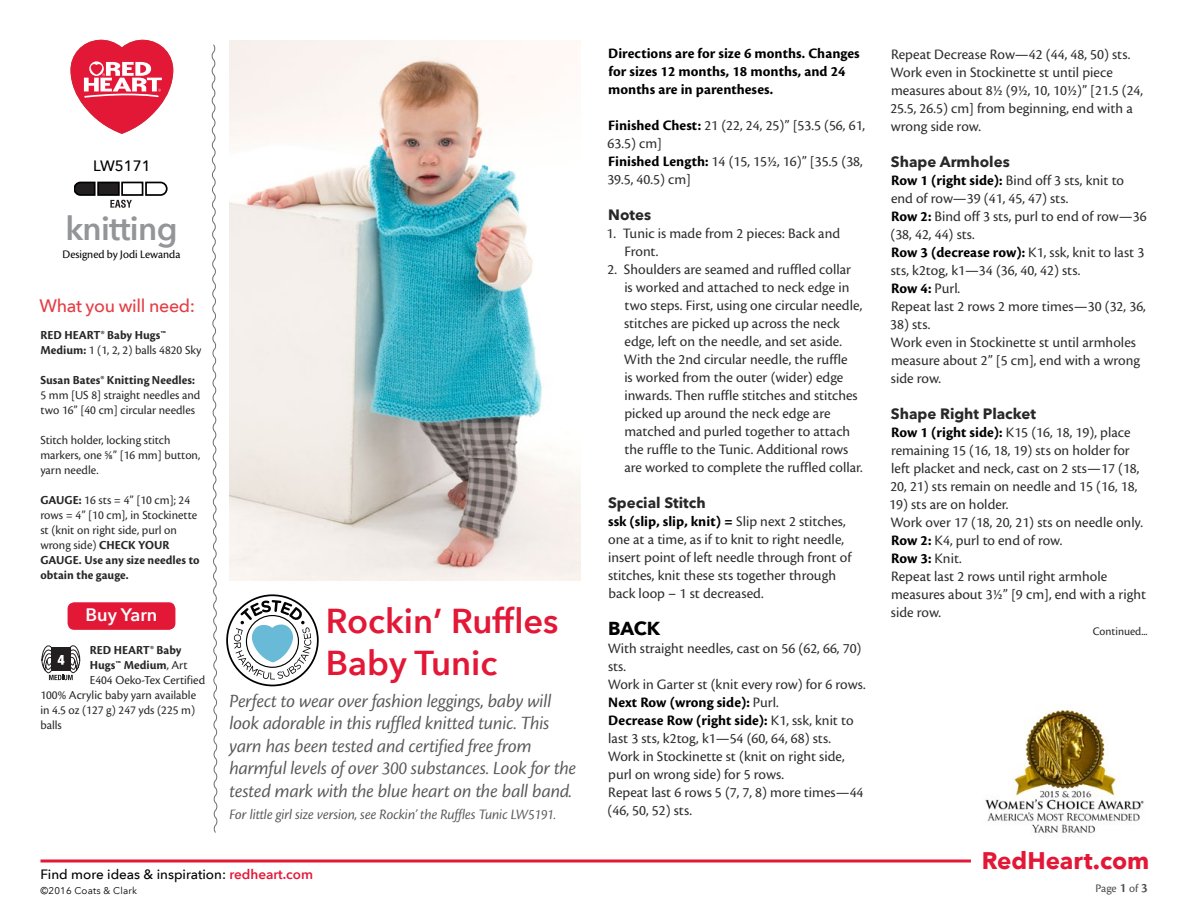
<style>
.page{position:relative;width:1188px;height:918px;background:#fff}
.page>*{position:absolute;margin:0;border:0;box-sizing:border-box;transform-origin:0 0}
.t1{font:600 34.5px/42px "Avenir Next LT Pro";color:#e31837}
.t2{font:600 33px "Avenir Next LT Pro";letter-spacing:-.02em;color:#939598}
.t3{font:700 24px "Avenir Next LT Pro";color:#e31837}
.t4{font:19.5px/22.5px "Cronos Pro Disp It";color:#58595b}
.t5{font:700 18.75px "Avenir Next LT Pro";color:#000}
.t6{font:500 18px "Avenir Next LT Pro";letter-spacing:-.02em;color:#e53d44}
.t7{font:600 18px "Avenir Next LT Pro";color:#fff}
.t8{font:15px/18px "Cronos Pro";color:#2e2e2f}
.t9{font:700 15px/18px "Cronos Pro";color:#000}
.t10{font:15px "Cronos Pro Disp It";color:#58595b}
.t11{font:700 15px "Avenir Next LT Pro";color:#292829}
.t12{font:500 15px "Avenir Next LT Pro";color:#000}
.t13{font:500 13.5px "Avenir Next LT Pro";color:#000}
.t14{font:12.75px/15px "Cronos Pro";color:#292829}
.t15{font:700 12.75px/15px "Cronos Pro";letter-spacing:.005em;color:#292829}
.t16{font:12px "Cronos Pro Subh";color:#000}
.t17{font:12px "Cronos Pro";color:#292829}
.t18{font:12px "Cronos Pro";color:#4d4d4f}
.t19{font:9.75px "Avenir Next LT Pro";letter-spacing:.02em;color:#000}
.s1{font-weight:400}
.s2{font-weight:700}
.s3{font-weight:600;color:#e31837}
.s4{font-weight:700;color:#000}
.s5{font-family:"Cronos Pro Semibold Subh";font-size:13.5px}
</style>
<div class="page">
<hr style="left:40px;top:860px;width:931px;height:2px;background:#e31837">
<svg style="left:75px;top:181px;width:93px;height:27px"></svg>
<svg style="left:211px;top:44px;width:7px;height:789px"></svg>
<div style="left:68px;top:602px;width:107px;height:28px;background:#e31837;border-radius:7px"></div>
<svg style="left:41px;top:645px;width:40px;height:35px"></svg>
<img style="left:230px;top:40px;width:350px;height:540px">
<img style="left:985px;top:709px;width:159px;height:124px">
<svg style="left:71px;top:40px;width:102px;height:94px"></svg>
<svg style="left:226px;top:594px;width:93px;height:92px"></svg>
<p class="t12" style="left:93px;top:156px;width:59px">LW5171</p>
<h2 class="t2" style="left:65px;top:208px;width:114px">knitting</h2>
<p class="t16" style="left:63px;top:248px;width:119px">Designed by Jodi Lewanda</p>
<p class="t6" style="left:40px;top:295px;width:157px">What you will need:</p>
<p class="t15" style="left:40px;top:328px;width:162px">RED HEART® Baby Hugs™<br>Medium: <span class="s1">1 (1, 2, 2) balls 4820 Sky</span></p>
<p class="t15" style="left:40px;top:373px;width:156px">Susan Bates® Knitting Needles:</p>
<p class="t14" style="left:40px;top:388px;width:161px">5 mm [US 8] straight needles and two 16” [40 cm] circular needles</p>
<p class="t14" style="left:40px;top:433px;width:161px">Stitch holder, locking stitch markers, one ⅝” [16 mm] button, yarn needle.</p>
<p class="t14" style="left:40px;top:493px;width:161px"><span class="s2">GAUGE:</span> 16 sts = 4” [10 cm]; 24 rows = 4” [10 cm], in Stockinette st (knit on right side, purl on wrong side) <span class="s2">CHECK YOUR<br>GAUGE. Use any size needles to obtain the gauge.</span></p>
<p class="t7" style="left:86px;top:603px;width:73px">Buy Yarn</p>
<p class="t15" style="left:90px;top:643px;width:93px">RED HEART® Baby</p>
<p class="t15" style="left:90px;top:658px;width:99px">Hugs™ Medium<span class="s1">, Art</span></p>
<p class="t14" style="left:90px;top:673px;width:117px">E404 Oeko-Tex Certified</p>
<p class="t14" style="left:40px;top:688px;width:157px">100% Acrylic baby yarn available</p>
<p class="t14" style="left:40px;top:703px;width:156px">in 4.5 oz (127 g) 247 yds (225 m)</p>
<p class="t14" style="left:40px;top:718px;width:23px">balls</p>
<h1 class="t1" style="left:326px;top:599px;width:234px">Rockin’ Ruffles<br>Baby Tunic</h1>
<p class="t4" style="left:230px;top:690px;width:348px">Perfect to wear over fashion leggings, baby will look adorable in this ruffled knitted tunic. This yarn has been tested and certified free from harmful levels of over 300 substances. Look for the tested mark with the blue heart on the ball band.</p>
<p class="t10" style="left:230px;top:806px;width:328px">For little girl size version, see Rockin’ the Ruffles Tunic LW5191.</p>
<p class="t13" style="left:40px;top:866px;width:274px">Find more ideas &amp; inspiration: <span class="s3">redheart.com</span></p>
<p class="t19" style="left:40px;top:885px;width:98px">©2016 Coats &amp; Clark</p>
<p class="t9" style="left:608px;top:45px;width:253px">Directions are for size 6 months. Changes for sizes 12 months, 18 months, and 24 months are in parentheses.</p>
<p class="t8" style="left:607px;top:117px;width:259px"><span class="s4">Finished Chest:</span> 21 (22, 24, 25)” [53.5 (56, 61,<br>63.5) cm]<br><span class="s4">Finished Length:</span> 14 (15, 15½, 16)” [35.5 (38,<br>39.5, 40.5) cm]</p>
<p class="t11" style="left:608px;top:206px;width:44px">Notes</p>
<p class="t8" style="left:624px;top:225px;width:217px;text-indent:-18px">1. Tunic is made from 2 pieces: Back and<br>Front.</p>
<p class="t8" style="left:624px;top:261px;width:240px;text-indent:-16px">2. Shoulders are seamed and ruffled collar is worked and attached to neck edge in two steps. First, using one circular needle, stitches are picked up across the neck edge, left on the needle, and set aside.<br>With the 2nd circular needle, the ruffle<br>is worked from the outer (wider) edge inwards. Then ruffle stitches and stitches picked up around the neck edge are matched and purled together to attach the ruffle to the Tunic. Additional rows are worked to complete the ruffled collar.</p>
<p class="t11" style="left:608px;top:494px;width:99px">Special Stitch</p>
<p class="t8" style="left:608px;top:513px;width:245px"><span class="s4">ssk (slip, slip, knit) =</span> Slip next 2 stitches, one at a time, as if to knit to right needle, insert point of left needle through front of stitches, knit these sts together through back loop – 1 st decreased.</p>
<p class="t5" style="left:608px;top:616px;width:54px">BACK</p>
<p class="t8" style="left:608px;top:639px;width:260px">With straight needles, cast on 56 (62, 66, 70) sts.<br>Work in Garter st (knit every row) for 6 rows.<br><span class="s4">Next Row (wrong side):</span> Purl.<br><span class="s4">Decrease Row (right side):</span> K1, ssk, knit to last 3 sts, k2tog, k1—54 (60, 64, 68) sts.<br>Work in Stockinette st (knit on right side, purl on wrong side) for 5 rows.<br>Repeat last 6 rows 5 (7, 7, 8) more times—44 (46, 50, 52) sts.</p>
<p class="t8" style="left:890px;top:45px;width:254px">Repeat Decrease Row—42 (44, 48, 50) sts.<br>Work even in Stockinette st until piece measures about 8½ (9½, 10, 10½)” [21.5 (24, 25.5, 26.5) cm] from beginning, end with a wrong side row.</p>
<p class="t11" style="left:891px;top:152px;width:120px">Shape Armholes</p>
<p class="t8" style="left:890px;top:171px;width:258px"><span class="s4">Row 1 (right side):</span> Bind off 3 sts, knit to end of row—39 (41, 45, 47) sts.<br><span class="s4">Row 2:</span> Bind off 3 sts, purl to end of row—36 (38, 42, 44) sts.<br><span class="s4">Row 3 (decrease row):</span> K1, ssk, knit to last 3 sts, k2tog, k1—34 (36, 40, 42) sts.<br><span class="s4">Row 4:</span> Purl.<br>Repeat last 2 rows 2 more times—30 (32, 36,</p>
<p class="t8" style="left:890px;top:315px;width:251px">38) sts.<br>Work even in Stockinette st until armholes measure about 2” [5 cm], end with a wrong side row.</p>
<p class="t11" style="left:891px;top:404px;width:147px">Shape Right Placket</p>
<p class="t8" style="left:890px;top:423px;width:251px"><span class="s4">Row 1 (right side):</span> K15 (16, 18, 19), place remaining 15 (16, 18, 19) sts on holder for left placket and neck, cast on 2 sts—17 (18, 20, 21) sts remain on needle and 15 (16, 18,</p>
<p class="t8" style="left:889px;top:495px;width:258px">19) sts are on holder.<br>Work over 17 (18, 20, 21) sts on needle only.<br><span class="s4">Row 2:</span> K4, purl to end of row.<br><span class="s4">Row 3:</span> Knit.<br>Repeat last 2 rows until right armhole measures about 3½” [9 cm], end with a right side row.</p>
<p class="t17" style="left:1093px;top:624px;width:56px">Continued...</p>
<h3 class="t3" style="left:982px;top:846px;width:169px">RedHeart.com</h3>
<p class="t18" style="left:1095px;top:881px;width:54px">Page <span class="s5">1</span> of <span class="s5">3</span></p>
</div>
